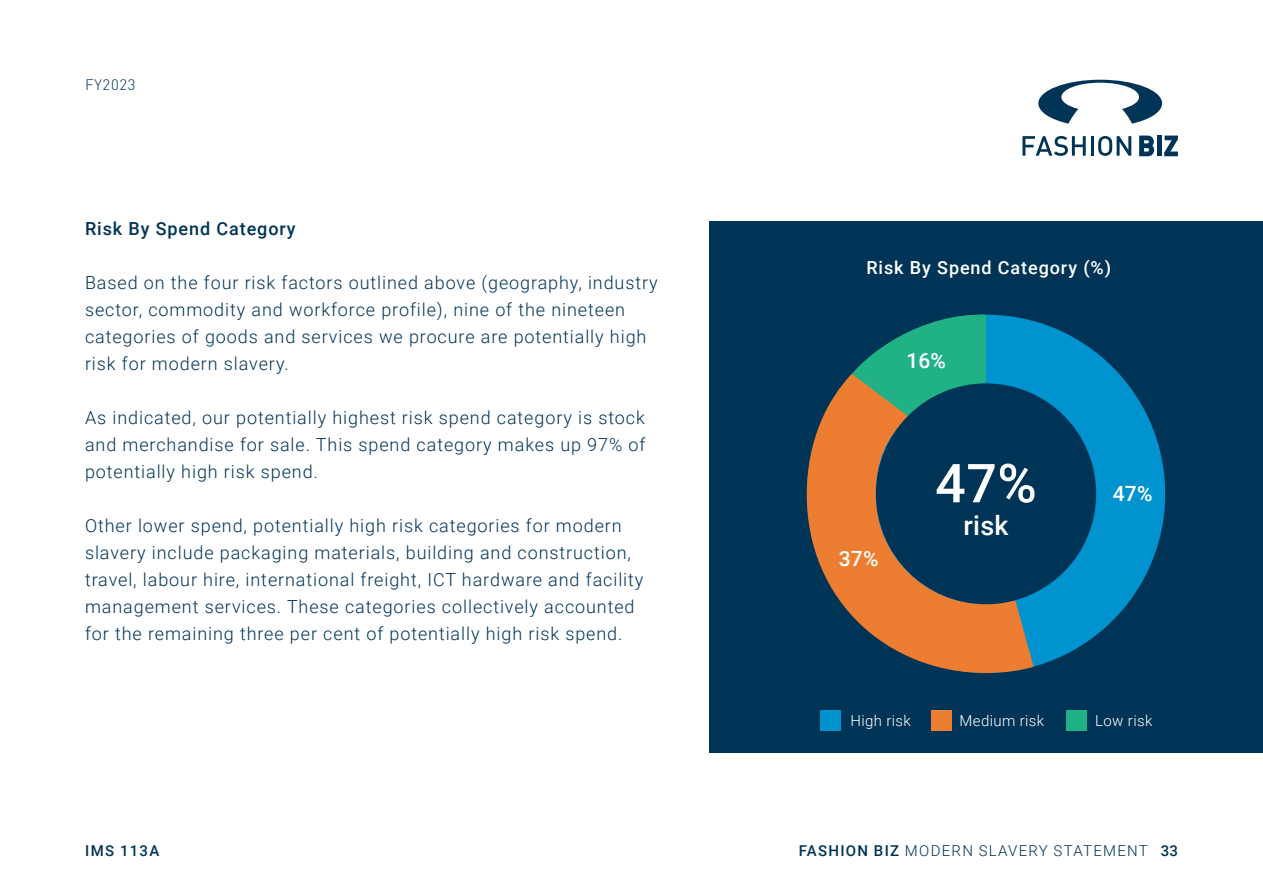
<style>
.page{position:relative;width:1263px;height:893px;background:#fff}
.page>*{position:absolute;margin:0;border:0;box-sizing:border-box;transform-origin:0 0}
.t1{font:500 53.7px "Roboto";color:#fff}
.t2{font:500 26.85px "Roboto";color:#fff}
.t3{font:500 21px "Roboto";color:#fff}
.t4{font:300 18px/27px "Roboto";letter-spacing:.05em;color:#003456}
.t5{font:500 18px "Roboto";letter-spacing:.05em;color:#fff}
.t6{font:500 18px "Roboto";letter-spacing:.05em;color:#003456}
.t7{font:300 15px "Roboto";letter-spacing:.085em;color:#003456}
.t8{font:300 15px "Roboto";letter-spacing:.025em;color:#fff}
.t9{font:500 15px "Roboto";letter-spacing:.085em;color:#003456}
.t10{font:300 15px "DIN";letter-spacing:.05em;color:#003456}
.s1{font-weight:500}
</style>
<div class="page">
<div style="left:709px;top:221px;width:554px;height:532px;background:#003456"></div>
<div style="left:807px;top:315px;width:358px;height:358px;background:#0193cf;border-radius:50%"></div>
<svg style="left:851px;top:314px;width:135px;height:60px"></svg>
<svg style="left:807px;top:374px;width:227px;height:300px;fill:#ed7d31"></svg>
<div style="left:876px;top:383px;width:220px;height:221px;background:#003456;border-radius:50%"></div>
<div style="left:1066px;top:710px;width:21px;height:20px;background:#20b285"></div>
<div style="left:931px;top:710px;width:21px;height:20px;background:#ed7d31"></div>
<div style="left:821px;top:710px;width:20px;height:20px;background:#0092cd"></div>
<svg style="left:1038px;top:80px;width:124px;height:44px"></svg>
<svg style="left:1139px;top:136px;width:15px;height:20px"></svg>
<hr style="left:1157px;top:136px;width:4px;height:20px;background:#003456">
<svg style="left:1164px;top:136px;width:14px;height:20px"></svg>
<svg style="left:1022px;top:136px;width:64px;height:20px"></svg>
<hr style="left:1091px;top:136px;width:3px;height:20px;background:#003456">
<svg style="left:1098px;top:136px;width:33px;height:20px"></svg>
<p class="t10" style="left:85px;top:76px;width:52px">FY2023</p>
<p class="t6" style="left:85px;top:216px;width:212px">Risk By Spend Category</p>
<p class="t4" style="left:85px;top:268px;width:574px">Based on the four risk factors outlined above (geography, industry sector, commodity and workforce profile), nine of the nineteen categories of goods and services we procure are potentially high risk for modern slavery.</p>
<p class="t4" style="left:85px;top:403px;width:562px;text-align:justify">As indicated, our potentially highest risk spend category is stock and merchandise for sale. This spend category makes up 97% of potentially high risk spend.</p>
<p class="t4" style="left:85px;top:511px;width:560px">Other lower spend, potentially high risk categories for modern slavery include packaging materials, building and construction, travel, labour hire, international freight, ICT hardware and facility management services. These categories collectively accounted for the remaining three per cent of potentially high risk spend.</p>
<p class="t5" style="left:866px;top:255px;width:246px">Risk By Spend Category (%)</p>
<p class="t3" style="left:906px;top:346px;width:41px">16%</p>
<p class="t3" style="left:839px;top:544px;width:41px">37%</p>
<h1 class="t1" style="left:935px;top:446px;width:103px">47%</h1>
<h2 class="t2" style="left:963px;top:506px;width:47px">risk</h2>
<p class="t3" style="left:1113px;top:479px;width:41px">47%</p>
<p class="t8" style="left:850px;top:710px;width:62px">High risk</p>
<p class="t8" style="left:959px;top:710px;width:86px">Medium risk</p>
<p class="t8" style="left:1095px;top:710px;width:59px">Low risk</p>
<p class="t9" style="left:85px;top:840px;width:76px">IMS 113A</p>
<p class="t7" style="left:799px;top:840px;width:381px"><span class="s1">FASHION BIZ</span> MODERN SLAVERY STATEMENT <span class="s1">33</span></p>
</div>
